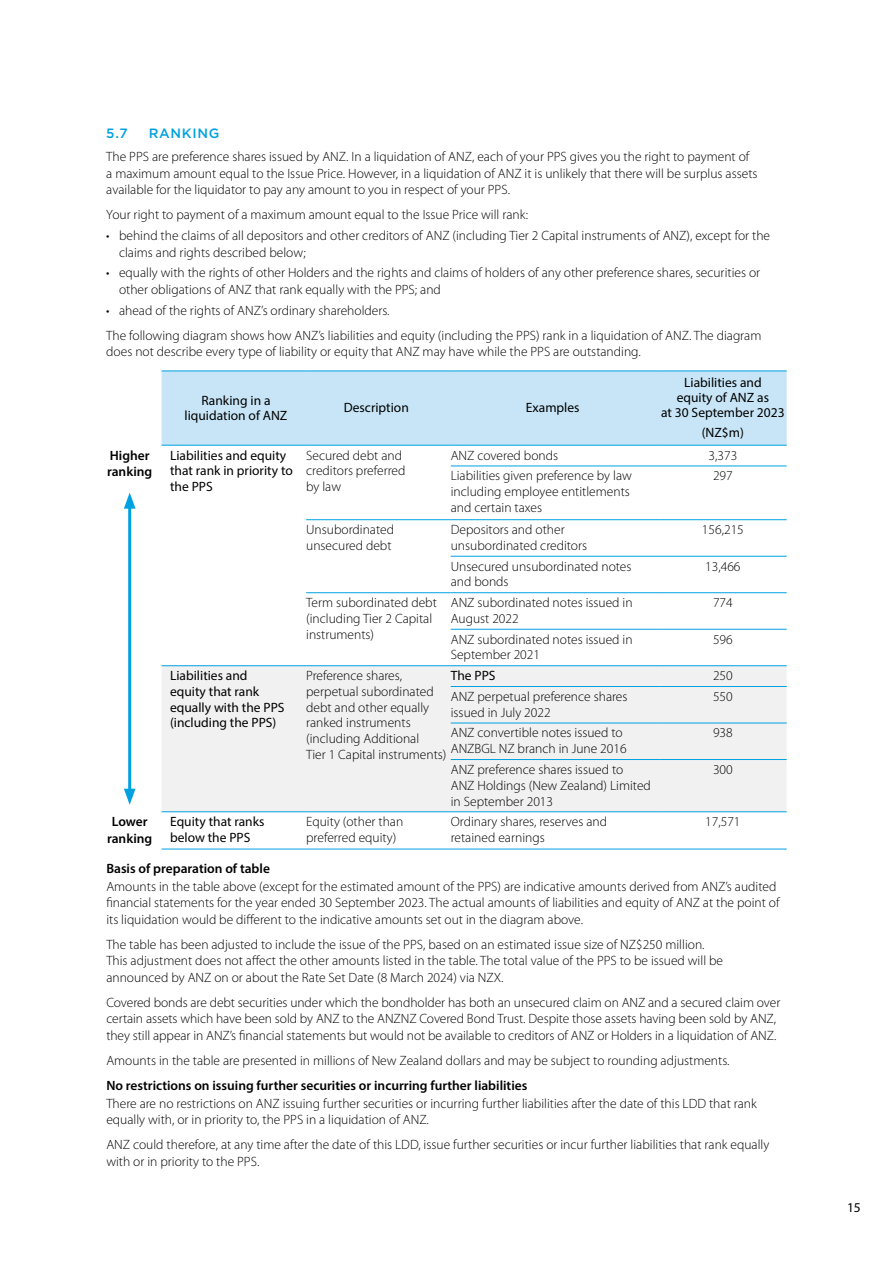
<style>
.page{position:relative;width:893px;height:1263px;background:#fff}
.page>*{position:absolute;margin:0;border:0;box-sizing:border-box;transform-origin:0 0}
.t1{font:300 13.5px/15.8px "Myriad Pro";color:#000}
.t2{font:13.5px/15.8px "Myriad Pro";color:#000}
.t3{font:600 13.5px/16.5px "Myriad Pro";color:#000}
.t4{font:500 13.5px "Gotham";letter-spacing:.05em;color:#00a1e0}
</style>
<div class="page">
<div style="left:162px;top:372px;width:625px;height:73px;background:#c7e5f6"></div>
<div style="left:162px;top:666px;width:625px;height:145px;background:#f1f1f2"></div>
<hr style="left:659px;top:466px;width:128px;height:1px;background:#00a1e0">
<hr style="left:451px;top:686px;width:208px;height:1px;background:#00a1e0">
<hr style="left:659px;top:686px;width:128px;height:1px;background:#00a1e0">
<hr style="left:451px;top:629px;width:208px;height:1px;background:#00a1e0">
<hr style="left:659px;top:629px;width:128px;height:1px;background:#00a1e0">
<hr style="left:162px;top:371px;width:144px;height:1px;background:#00a1e0">
<hr style="left:306px;top:371px;width:145px;height:1px;background:#00a1e0">
<hr style="left:451px;top:371px;width:208px;height:1px;background:#00a1e0">
<hr style="left:659px;top:371px;width:128px;height:1px;background:#00a1e0">
<hr style="left:162px;top:445px;width:144px;height:1px;background:#00a1e0">
<hr style="left:306px;top:445px;width:145px;height:1px;background:#00a1e0">
<hr style="left:451px;top:445px;width:208px;height:1px;background:#00a1e0">
<hr style="left:659px;top:445px;width:128px;height:1px;background:#00a1e0">
<hr style="left:306px;top:519px;width:145px;height:1px;background:#00a1e0">
<hr style="left:162px;top:665px;width:144px;height:1px;background:#00a1e0">
<hr style="left:306px;top:592px;width:145px;height:1px;background:#00a1e0">
<hr style="left:306px;top:665px;width:145px;height:1px;background:#00a1e0">
<hr style="left:451px;top:592px;width:208px;height:1px;background:#00a1e0">
<hr style="left:451px;top:665px;width:208px;height:1px;background:#00a1e0">
<hr style="left:659px;top:592px;width:128px;height:1px;background:#00a1e0">
<hr style="left:659px;top:665px;width:128px;height:1px;background:#00a1e0">
<hr style="left:162px;top:811px;width:144px;height:1px;background:#00a1e0">
<hr style="left:306px;top:811px;width:145px;height:1px;background:#00a1e0">
<hr style="left:451px;top:811px;width:208px;height:1px;background:#00a1e0">
<hr style="left:659px;top:811px;width:128px;height:1px;background:#00a1e0">
<hr style="left:162px;top:849px;width:144px;height:1px;background:#00a1e0">
<hr style="left:306px;top:849px;width:145px;height:1px;background:#00a1e0">
<hr style="left:451px;top:849px;width:208px;height:1px;background:#00a1e0">
<hr style="left:659px;top:849px;width:128px;height:1px;background:#00a1e0">
<hr style="left:451px;top:519px;width:208px;height:1px;background:#00a1e0">
<hr style="left:659px;top:519px;width:128px;height:1px;background:#00a1e0">
<hr style="left:451px;top:556px;width:208px;height:1px;background:#00a1e0">
<hr style="left:659px;top:556px;width:128px;height:1px;background:#00a1e0">
<hr style="left:451px;top:466px;width:208px;height:1px;background:#00a1e0">
<hr style="left:451px;top:723px;width:208px;height:1px;background:#00a1e0">
<hr style="left:659px;top:723px;width:128px;height:1px;background:#00a1e0">
<hr style="left:451px;top:759px;width:208px;height:1px;background:#00a1e0">
<hr style="left:659px;top:759px;width:128px;height:1px;background:#00a1e0">
<hr style="left:128px;top:503px;width:3px;height:291px;background:#00a1e0">
<svg style="left:124px;top:493px;width:12px;height:16px"></svg>
<svg style="left:124px;top:789px;width:12px;height:16px"></svg>
<p class="t4" style="left:106px;top:125px;width:23px">5.7</p>
<p class="t4" style="left:149px;top:125px;width:72px">RANKING</p>
<p class="t1" style="left:106px;top:148px;width:653px;line-height:16.5px">The PPS are preference shares issued by ANZ. In a liquidation of ANZ, each of your PPS gives you the right to payment of a maximum amount equal to the Issue Price. However, in a liquidation of ANZ it is unlikely that there will be surplus assets available for the liquidator to pay any amount to you in respect of your PPS.</p>
<p class="t1" style="left:106px;top:207px;width:423px">Your right to payment of a maximum amount equal to the Issue Price will rank:</p>
<p class="t1" style="left:119px;top:227px;width:653px;line-height:16.5px;text-indent:-13px">• behind the claims of all depositors and other creditors of ANZ (including Tier 2 Capital instruments of ANZ), except for the claims and rights described below;</p>
<p class="t1" style="left:119px;top:264px;width:643px;line-height:16.5px;text-indent:-13px">• equally with the rights of other Holders and the rights and claims of holders of any other preference shares, securities or other obligations of ANZ that rank equally with the PPS; and</p>
<p class="t1" style="left:106px;top:297px;width:657px;line-height:25px">• ahead of the rights of ANZ’s ordinary shareholders.<br>The following diagram shows how ANZ’s liabilities and equity (including the PPS) rank in a liquidation of ANZ. The diagram</p>
<p class="t1" style="left:106px;top:343px;width:536px">does not describe every type of liability or equity that ANZ may have while the PPS are outstanding.</p>
<p class="t2" style="left:185px;top:392px;width:104px;line-height:15px;text-align:center">Ranking in a liquidation of ANZ</p>
<p class="t2" style="left:344px;top:399px;width:67px">Description</p>
<p class="t2" style="left:526px;top:399px;width:55px">Examples</p>
<p class="t2" style="left:661px;top:375px;width:125px;line-height:15px;text-align:center">Liabilities and<br>equity of ANZ as<br>at 30 September 2023</p>
<p class="t2" style="left:702px;top:424px;width:44px">(NZ$m)</p>
<p class="t3" style="left:107px;top:446px;width:47px">Higher ranking</p>
<p class="t2" style="left:170px;top:447px;width:124px">Liabilities and equity that rank in priority to the PPS</p>
<p class="t1" style="left:306px;top:447px;width:101px">Secured debt and creditors preferred by law</p>
<p class="t1" style="left:451px;top:447px;width:109px">ANZ covered bonds</p>
<p class="t1" style="left:708px;top:447px;width:30px">3,373</p>
<p class="t1" style="left:451px;top:468px;width:183px">Liabilities given preference by law including employee entitlements and certain taxes</p>
<p class="t1" style="left:713px;top:468px;width:21px">297</p>
<p class="t1" style="left:306px;top:522px;width:89px">Unsubordinated unsecured debt</p>
<p class="t1" style="left:451px;top:522px;width:138px">Depositors and other unsubordinated creditors</p>
<p class="t1" style="left:702px;top:522px;width:43px">156,215</p>
<p class="t1" style="left:451px;top:558px;width:182px">Unsecured unsubordinated notes and bonds</p>
<p class="t1" style="left:705px;top:558px;width:37px">13,466</p>
<p class="t1" style="left:306px;top:595px;width:132px">Term subordinated debt (including Tier 2 Capital instruments)</p>
<p class="t1" style="left:451px;top:595px;width:183px">ANZ subordinated notes issued in<br>August 2022</p>
<p class="t1" style="left:713px;top:595px;width:21px">774</p>
<p class="t1" style="left:451px;top:631px;width:183px">ANZ subordinated notes issued in<br>September 2021</p>
<p class="t1" style="left:713px;top:631px;width:21px">596</p>
<p class="t2" style="left:170px;top:667px;width:116px">Liabilities and equity that rank equally with the PPS (including the PPS)</p>
<p class="t1" style="left:306px;top:668px;width:142px">Preference shares, perpetual subordinated debt and other equally ranked instruments (including Additional<br>Tier 1 Capital instruments)</p>
<p class="t2" style="left:451px;top:668px;width:46px">The PPS</p>
<p class="t1" style="left:713px;top:668px;width:21px">250</p>
<p class="t1" style="left:451px;top:688px;width:178px">ANZ perpetual preference shares issued in July 2022</p>
<p class="t1" style="left:713px;top:688px;width:21px">550</p>
<p class="t1" style="left:451px;top:725px;width:177px">ANZ convertible notes issued to<br>ANZBGL NZ branch in June 2016</p>
<p class="t1" style="left:713px;top:725px;width:21px">938</p>
<p class="t1" style="left:451px;top:761px;width:202px">ANZ preference shares issued to<br>ANZ Holdings (New Zealand) Limited in September 2013</p>
<p class="t1" style="left:713px;top:761px;width:21px">300</p>
<p class="t3" style="left:107px;top:813px;width:47px;text-align:center">Lower ranking</p>
<p class="t2" style="left:170px;top:814px;width:96px">Equity that ranks below the PPS</p>
<p class="t1" style="left:306px;top:814px;width:99px">Equity (other than preferred equity)</p>
<p class="t1" style="left:451px;top:814px;width:158px">Ordinary shares, reserves and retained earnings</p>
<p class="t1" style="left:705px;top:814px;width:37px">17,571</p>
<p class="t3" style="left:106px;top:860px;width:165px">Basis of preparation of table</p>
<p class="t1" style="left:106px;top:878px;width:675px;line-height:16.5px">Amounts in the table above (except for the estimated amount of the PPS) are indicative amounts derived from ANZ’s audited financial statements for the year ended 30 September 2023. The actual amounts of liabilities and equity of ANZ at the point of its liquidation would be different to the indicative amounts set out in the diagram above.</p>
<p class="t1" style="left:106px;top:936px;width:618px;line-height:16.5px">The table has been adjusted to include the issue of the PPS, based on an estimated issue size of NZ$250 million.<br>This adjustment does not affect the other amounts listed in the table. The total value of the PPS to be issued will be announced by ANZ on or about the Rate Set Date (8 March 2024) via NZX.</p>
<p class="t1" style="left:106px;top:994px;width:675px;line-height:16.5px">Covered bonds are debt securities under which the bondholder has both an unsecured claim on ANZ and a secured claim over certain assets which have been sold by ANZ to the ANZNZ Covered Bond Trust. Despite those assets having been sold by ANZ, they still appear in ANZ’s financial statements but would not be available to creditors of ANZ or Holders in a liquidation of ANZ.</p>
<p class="t1" style="left:106px;top:1052px;width:625px">Amounts in the table are presented in millions of New Zealand dollars and may be subject to rounding adjustments.</p>
<p class="t3" style="left:106px;top:1077px;width:423px">No restrictions on issuing further securities or incurring further liabilities</p>
<p class="t1" style="left:106px;top:1095px;width:652px;line-height:16.5px">There are no restrictions on ANZ issuing further securities or incurring further liabilities after the date of this LDD that rank equally with, or in priority to, the PPS in a liquidation of ANZ.</p>
<p class="t1" style="left:106px;top:1136px;width:665px;line-height:16.5px">ANZ could therefore, at any time after the date of this LDD, issue further securities or incur further liabilities that rank equally with or in priority to the PPS.</p>
<p class="t2" style="left:847px;top:1199px;width:15px">15</p>
</div>
